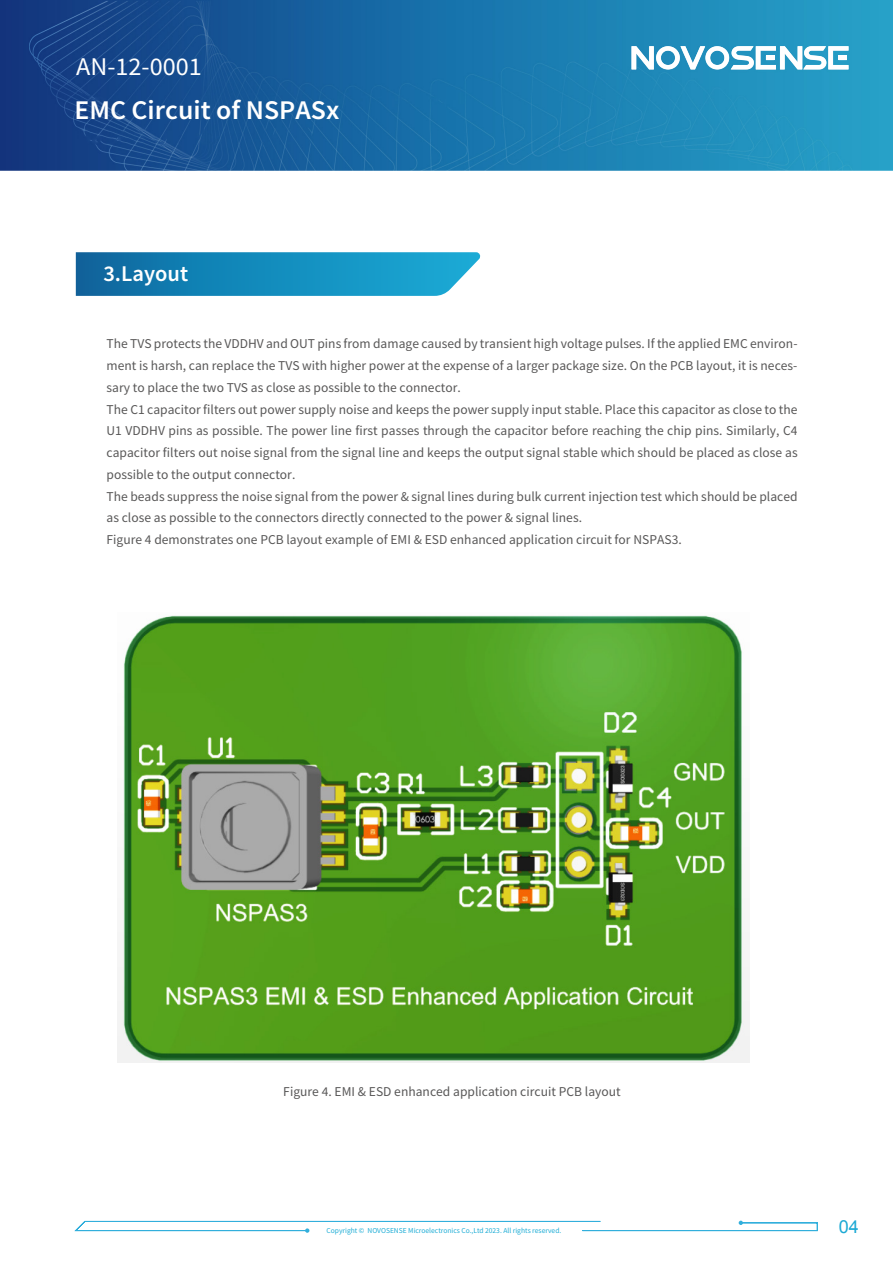
<style>
.page{position:relative;width:893px;height:1263px;background:#fff}
.page>*{position:absolute;margin:0;border:0;box-sizing:border-box;transform-origin:0 0}
.t1{font:600 27px "Source Sans Pro";color:#fff}
.t2{font:25.5px "Source Sans Pro";color:#fff}
.t3{font:600 22.5px "Source Sans Pro";color:#fff}
.t4{font:18px "Arial";color:#1ca9d4}
.t5{font:13.5px/21.8px "Source Sans Pro";color:#585757}
.t6{font:7.5px "Source Sans Pro";color:#1eadd6}
</style>
<div class="page">
<img style="left:0;top:0;width:893px;height:170px">
<svg style="left:76px;top:252px;width:405px;height:44px;background:#1f8fbe"></svg>
<svg style="left:632px;top:46px;width:216px;height:23px"></svg>
<svg style="left:74px;top:1221px;width:744px;height:12px"></svg>
<img style="left:117px;top:615px;width:632px;height:448px">
<h2 class="t2" style="left:76px;top:51px;width:127px">AN-12-0001</h2>
<h1 class="t1" style="left:74px;top:92px;width:266px">EMC Circuit of NSPASx</h1>
<h3 class="t3" style="left:103px;top:258px;width:86px">3.Layout</h3>
<p class="t5" style="left:107px;top:333px;width:693px">The TVS protects the VDDHV and OUT pins from damage caused by transient high voltage pulses. If the applied EMC environ&shy;ment is harsh, can replace the TVS with higher power at the expense of a larger package size. On the PCB layout, it is neces&shy;sary to place the two TVS as close as possible to the connector.<br>The C1 capacitor filters out power supply noise and keeps the power supply input stable. Place this capacitor as close to the U1 VDDHV pins as possible. The power line first passes through the capacitor before reaching the chip pins. Similarly, C4 capacitor filters out noise signal from the signal line and keeps the output signal stable which should be placed as close as possible to the output connector.<br>The beads suppress the noise signal from the power &amp; signal lines during bulk current injection test which should be placed as close as possible to the connectors directly connected to the power &amp; signal lines.<br>Figure 4 demonstrates one PCB layout example of EMI &amp; ESD enhanced application circuit for NSPAS3.</p>
<p class="t5" style="left:283px;top:1080px;width:339px">Figure 4. EMI &amp; ESD enhanced application circuit PCB layout</p>
<p class="t6" style="left:327px;top:1226px;width:236px">Copyright © NOVOSENSE Microelectronics Co.,Ltd 2023. All rights reserved.</p>
<h3 class="t4" style="left:839px;top:1215px;width:22px">04</h3>
</div>
